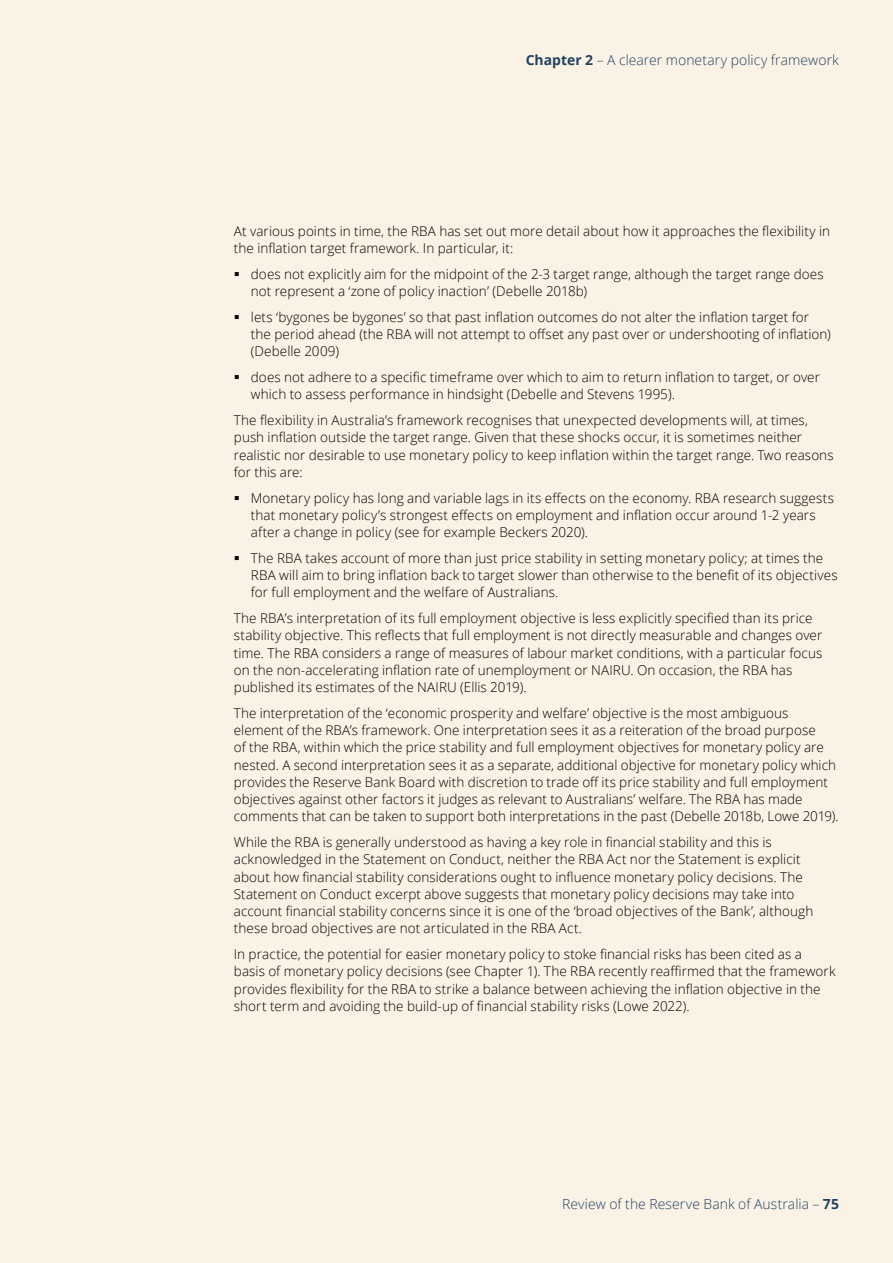
<style>
.page{position:relative;width:893px;height:1263px;background:#fbf2e6}
.page>*{position:absolute;margin:0;border:0;box-sizing:border-box;transform-origin:0 0}
.t1{font:300 13.95px "Open Sans";letter-spacing:.005em;color:#204160}
.Body_text{font:300 13.5px/17.2px "Open Sans";letter-spacing:.005em;color:#000}
.Bullet{font:300 13.5px/17.2px "Open Sans";letter-spacing:.005em;color:#000}
.s1{font-weight:700}
</style>
<div class="page">
<p class="t1" style="left:526px;top:50px;width:315px"><span class="s1">Chapter 2</span> – A clearer monetary policy framework</p>
<p class="Body_text" style="left:234px;top:222px;width:598px">At various points in time, the RBA has set out more detail about how it approaches the flexibility in the inflation target framework. In particular, it:</p>
<p class="Bullet" style="left:251px;top:265px;width:574px">does not explicitly aim for the midpoint of the 2-3 target range, although the target range does not represent a ‘zone of policy inaction’ (Debelle 2018b)</p>
<p class="Bullet" style="left:251px;top:308px;width:581px">lets ‘bygones be bygones’ so that past inflation outcomes do not alter the inflation target for the period ahead (the RBA will not attempt to offset any past over or undershooting of inflation) (Debelle 2009)</p>
<p class="Bullet" style="left:251px;top:368px;width:571px">does not adhere to a specific timeframe over which to aim to return inflation to target, or over which to assess performance in hindsight (Debelle and Stevens 1995).</p>
<p class="Body_text" style="left:234px;top:411px;width:601px">The flexibility in Australia’s framework recognises that unexpected developments will, at times, push inflation outside the target range. Given that these shocks occur, it is sometimes neither realistic nor desirable to use monetary policy to keep inflation within the target range. Two reasons for this are:</p>
<p class="Bullet" style="left:251px;top:489px;width:585px">Monetary policy has long and variable lags in its effects on the economy. RBA research suggests that monetary policy’s strongest effects on employment and inflation occur around 1-2 years after a change in policy (see for example Beckers 2020).</p>
<p class="Bullet" style="left:251px;top:549px;width:588px">The RBA takes account of more than just price stability in setting monetary policy; at times the<br>RBA will aim to bring inflation back to target slower than otherwise to the benefit of its objectives for full employment and the welfare of Australians.</p>
<p class="Body_text" style="left:234px;top:609px;width:590px">The RBA’s interpretation of its full employment objective is less explicitly specified than its price stability objective. This reflects that full employment is not directly measurable and changes over time. The RBA considers a range of measures of labour market conditions, with a particular focus on the non-accelerating inflation rate of unemployment or NAIRU. On occasion, the RBA has published its estimates of the NAIRU (Ellis 2019).</p>
<p class="Body_text" style="left:234px;top:704px;width:606px">The interpretation of the ‘economic prosperity and welfare’ objective is the most ambiguous element of the RBA’s framework. One interpretation sees it as a reiteration of the broad purpose<br>of the RBA, within which the price stability and full employment objectives for monetary policy are nested. A second interpretation sees it as a separate, additional objective for monetary policy which provides the Reserve Bank Board with discretion to trade off its price stability and full employment objectives against other factors it judges as relevant to Australians’ welfare. The RBA has made comments that can be taken to support both interpretations in the past (Debelle 2018b, Lowe 2019).</p>
<p class="Body_text" style="left:234px;top:833px;width:581px">While the RBA is generally understood as having a key role in financial stability and this is acknowledged in the Statement on Conduct, neither the RBA Act nor the Statement is explicit about how financial stability considerations ought to influence monetary policy decisions. The Statement on Conduct excerpt above suggests that monetary policy decisions may take into account financial stability concerns since it is one of the ‘broad objectives of the Bank’, although these broad objectives are not articulated in the RBA Act.</p>
<p class="Body_text" style="left:234px;top:945px;width:603px">In practice, the potential for easier monetary policy to stoke financial risks has been cited as a basis of monetary policy decisions (see Chapter 1). The RBA recently reaffirmed that the framework provides flexibility for the RBA to strike a balance between achieving the inflation objective in the short term and avoiding the build-up of financial stability risks (Lowe 2022).</p>
<p class="t1" style="left:562px;top:1194px;width:278px">Review of the Reserve Bank of Australia – <span class="s1">75</span></p>
</div>
